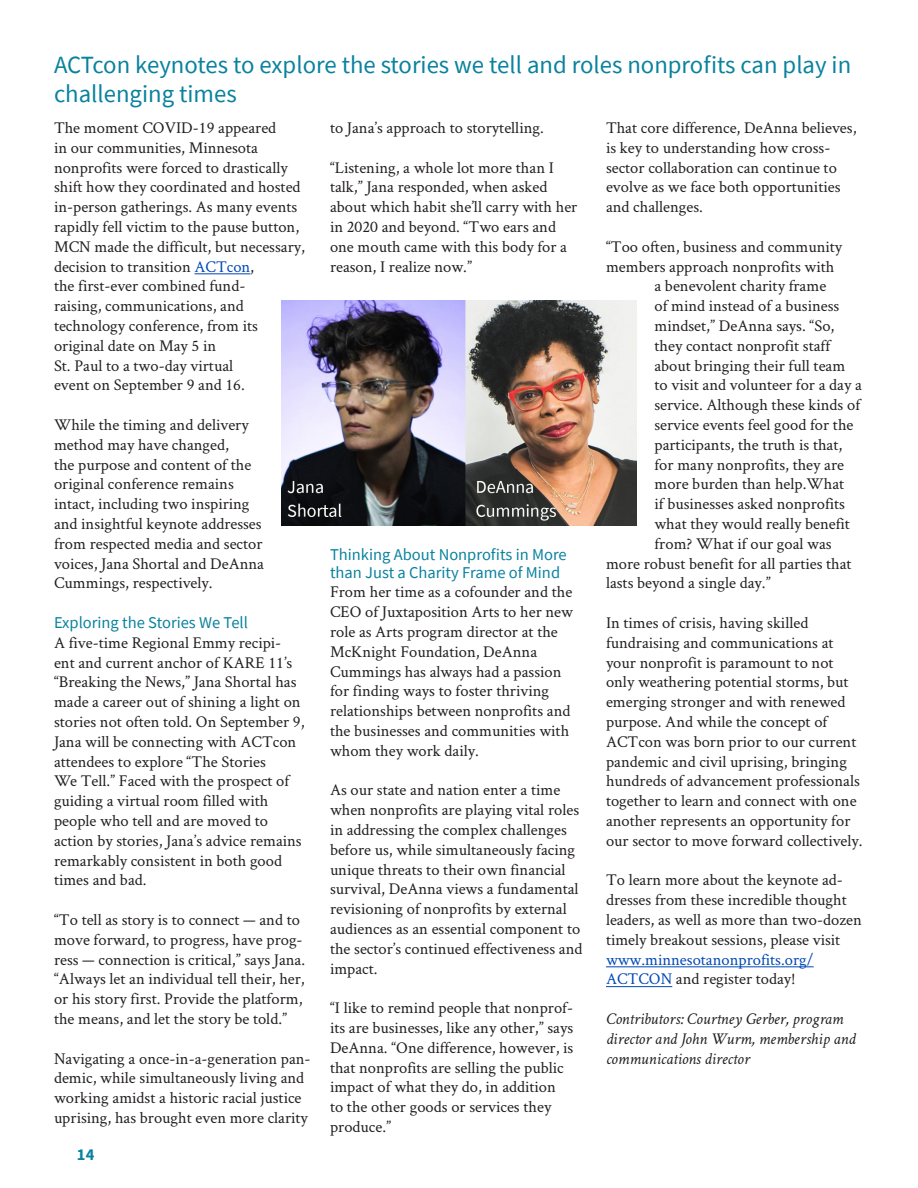
<style>
.page{position:relative;width:918px;height:1188px;background:#fff}
.page>*{position:absolute;margin:0;border:0;box-sizing:border-box;transform-origin:0 0}
.t1{font:24.75px/29.7px "Source Sans Pro";color:#0a829e}
.t2{font:16.5px/19.8px "Crimson Text";color:#231f20}
.t3{font:italic 16.5px/19.8px "Crimson Text";color:#231f20}
.t4{font:16.5px/18px "Source Sans Pro";color:#0a829e}
.t5{font:700 16.5px "Source Sans Pro";color:#0a829e}
.s1{color:#0048b7}
</style>
<div class="page">
<hr style="left:194px;top:273px;width:56px;height:1px;background:#0048b7">
<hr style="left:606px;top:966px;width:208px;height:1px;background:#0048b7">
<hr style="left:606px;top:986px;width:66px;height:1px;background:#0048b7">
<img style="left:282px;top:300px;width:355px;height:226px">
<p class="t1" style="left:54px;top:49px;width:799px">ACTcon keynotes to explore the stories we tell and roles nonprofits can play in challenging times</p>
<p class="t2" style="left:54px;top:117px;width:224px">The moment COVID-19 appeared</p>
<p class="t2" style="left:54px;top:137px;width:248px">in our communities, Minnesota nonprofits were forced to drastically shift how they coordinated and hosted in-person gatherings. As many events rapidly fell victim to the pause button,</p>
<p class="t2" style="left:54px;top:236px;width:252px">MCN made the difficult, but necessary, decision to transition <span class="s1">ACTcon</span>,</p>
<p class="t2" style="left:54px;top:276px;width:205px">the first-ever combined fund&shy;raising, communications, and technology conference, from its original date on May 5 in</p>
<p class="t2" style="left:54px;top:355px;width:192px">St. Paul to a two-day virtual event on September 9 and 16.</p>
<p class="t2" style="left:54px;top:414px;width:212px">While the timing and delivery method may have changed,<br>the purpose and content of the original conference remains intact, including two inspiring and insightful keynote addresses from respected media and sector voices, Jana Shortal and DeAnna</p>
<p class="t2" style="left:54px;top:573px;width:160px">Cummings, respectively.</p>
<p class="t4" style="left:54px;top:613px;width:196px">Exploring the Stories We Tell</p>
<p class="t2" style="left:54px;top:632px;width:252px">A five-time Regional Emmy recipi&shy;ent and current anchor of KARE 11’s “Breaking the News,” Jana Shortal has made a career out of shining a light on stories not often told. On September 9, Jana will be connecting with ACTcon attendees to explore “The Stories</p>
<p class="t2" style="left:54px;top:771px;width:237px">We Tell.” Faced with the prospect of</p>
<p class="t2" style="left:54px;top:790px;width:216px">guiding a virtual room filled with people who tell and are moved to</p>
<p class="t2" style="left:54px;top:830px;width:249px">action by stories, Jana’s advice remains remarkably consistent in both good times and bad.</p>
<p class="t2" style="left:54px;top:909px;width:253px">“To tell as story is to connect — and to move forward, to progress, have prog&shy;ress — connection is critical,” says Jana. “Always let an individual tell their, her, or his story first. Provide the platform, the means, and let the story be told.”</p>
<p class="t2" style="left:54px;top:1048px;width:258px">Navigating a once-in-a-generation pan&shy;demic, while simultaneously living and working amidst a historic racial justice uprising, has brought even more clarity</p>
<p class="t2" style="left:330px;top:117px;width:215px">to Jana’s approach to storytelling.</p>
<p class="t2" style="left:330px;top:157px;width:249px">“Listening, a whole lot more than I talk,” Jana responded, when asked about which habit she’ll carry with her in 2020 and beyond. “Two ears and one mouth came with this body for a reason, I realize now.”</p>
<p class="t2" style="left:606px;top:117px;width:252px">That core difference, DeAnna believes,</p>
<p class="t2" style="left:606px;top:137px;width:236px">is key to understanding how cross&shy;sector collaboration can continue to evolve as we face both opportunities and challenges.</p>
<p class="t2" style="left:606px;top:236px;width:238px">“Too often, business and community</p>
<p class="t2" style="left:606px;top:256px;width:230px">members approach nonprofits with</p>
<p class="t2" style="left:654px;top:276px;width:173px">a benevolent charity frame</p>
<p class="t2" style="left:654px;top:295px;width:186px">of mind instead of a business</p>
<p class="t2" style="left:654px;top:315px;width:181px">mindset,” DeAnna says. “So,</p>
<p class="t2" style="left:654px;top:335px;width:177px">they contact nonprofit staff</p>
<p class="t2" style="left:654px;top:355px;width:192px">about bringing their full team</p>
<p class="t2" style="left:654px;top:375px;width:209px">to visit and volunteer for a day a</p>
<p class="t2" style="left:654px;top:394px;width:207px">service. Although these kinds of</p>
<p class="t2" style="left:654px;top:414px;width:201px">service events feel good for the</p>
<p class="t2" style="left:654px;top:434px;width:189px">participants, the truth is that,</p>
<p class="t2" style="left:654px;top:454px;width:191px">for many nonprofits, they are</p>
<p class="t2" style="left:654px;top:474px;width:191px">more burden than help.What</p>
<p class="t2" style="left:654px;top:493px;width:192px">if businesses asked nonprofits</p>
<p class="t2" style="left:654px;top:513px;width:197px">what they would really benefit</p>
<p class="t2" style="left:654px;top:533px;width:179px">from? What if our goal was</p>
<p class="t2" style="left:606px;top:553px;width:247px">more robust benefit for all parties that</p>
<p class="t2" style="left:606px;top:573px;width:166px">lasts beyond a single day.”</p>
<p class="t2" style="left:606px;top:612px;width:204px">In times of crisis, having skilled</p>
<p class="t2" style="left:606px;top:632px;width:258px">fundraising and communications at your nonprofit is paramount to not only weathering potential storms, but emerging stronger and with renewed purpose. And while the concept of ACTcon was born prior to our current pandemic and civil uprising, bringing hundreds of advancement professionals together to learn and connect with one another represents an opportunity for our sector to move forward collectively.</p>
<p class="t2" style="left:606px;top:870px;width:257px">To learn more about the keynote ad&shy;dresses from these incredible thought leaders, as well as more than two-dozen timely breakout sessions, please visit <span class="s1">www.minnesotanonprofits.org/</span></p>
<p class="t2" style="left:606px;top:969px;width:191px"><span class="s1">ACTCON</span> and register today!</p>
<p class="t3" style="left:606px;top:1009px;width:251px">Contributors: Courtney Gerber, program director and John Wurm, membership and communications director</p>
<p class="t4" style="left:330px;top:545px;width:238px">Thinking About Nonprofits in More than Just a Charity Frame of Mind</p>
<p class="t2" style="left:330px;top:582px;width:245px">From her time as a cofounder and the CEO of Juxtaposition Arts to her new role as Arts program director at the McKnight Foundation, DeAnna</p>
<p class="t2" style="left:330px;top:661px;width:233px">Cummings has always had a passion</p>
<p class="t2" style="left:330px;top:681px;width:242px">for finding ways to foster thriving relationships between nonprofits and the businesses and communities with whom they work daily.</p>
<p class="t2" style="left:330px;top:780px;width:254px">As our state and nation enter a time when nonprofits are playing vital roles in addressing the complex challenges before us, while simultaneously facing unique threats to their own financial survival, DeAnna views a fundamental revisioning of nonprofits by external audiences as an essential component to the sector’s continued effectiveness and impact.</p>
<p class="t2" style="left:330px;top:997px;width:245px">“I like to remind people that nonprof&shy;its are businesses, like any other,” says DeAnna. “One difference, however, is that nonprofits are selling the public impact of what they do, in addition<br>to the other goods or services they produce.”</p>
<p class="t5" style="left:77px;top:1143px;width:19px">14</p>
</div>
